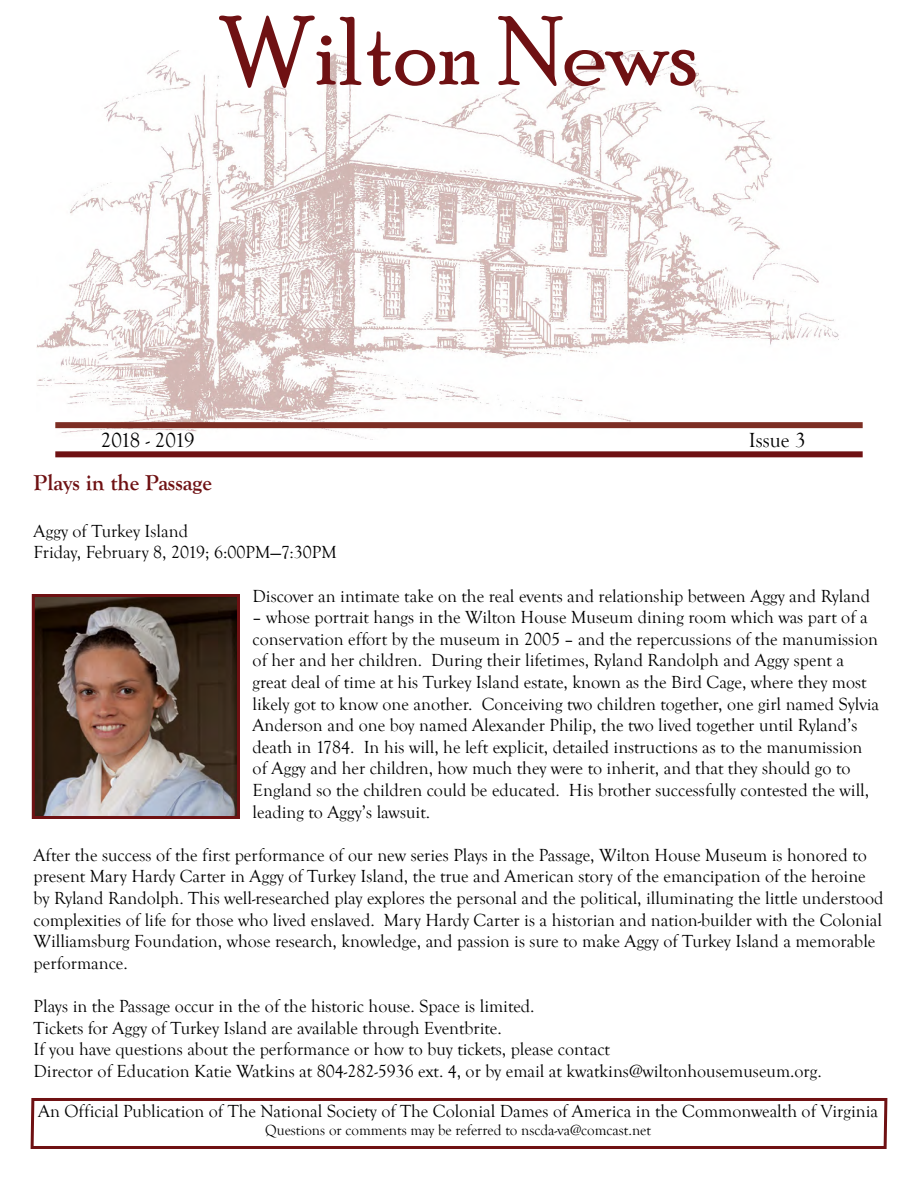
<style>
.page{position:relative;width:918px;height:1188px;background:#fff}
.page>*{position:absolute;margin:0;border:0;box-sizing:border-box;transform-origin:0 0}
.t1{font:97.5px "Poor Richard";color:#6f1113}
.t2{font:700 22.5px "Goudy Old Style T";color:#6f1113}
.t3{font:21px "Goudy Old Style T";letter-spacing:-.05em;color:#000}
.t4{font:21px "Goudy Old Style T";color:#000}
.t5{font:18px/21.6px "Goudy Old Style T";color:#000}
.t6{font:15px "Goudy Old Style T";color:#000}
</style>
<div class="page">
<div style="left:55px;top:451px;width:808px;height:6px;background:#6f1113"></div>
<img style="left:37px;top:50px;width:826px;height:390px">
<div style="left:55px;top:422px;width:808px;height:6px;background:#7d2e24"></div>
<img style="left:36px;top:598px;width:200px;height:217px">
<div style="left:32px;top:594px;width:208px;height:225px;border:3px solid #6f1113"></div>
<svg style="left:30px;top:1098px;width:858px;height:51px"></svg>
<h1 class="t1" style="left:220px;top:-5px;width:480px">Wilton News</h1>
<p class="t3" style="left:101px;top:429px;width:95px">2018 - 2019</p>
<p class="t4" style="left:749px;top:429px;width:58px">Issue 3</p>
<p class="t2" style="left:34px;top:470px;width:180px">Plays in the Passage</p>
<p class="t5" style="left:34px;top:520px;width:305px">Aggy of Turkey Island<br>Friday, February 8, 2019; 6:00PM—7:30PM</p>
<p class="t5" style="left:253px;top:585px;width:619px">Discover an intimate take on the real events and relationship between Aggy and Ryland</p>
<p class="t5" style="left:253px;top:607px;width:628px">– whose portrait hangs in the Wilton House Museum dining room which was part of a conservation effort by the museum in 2005 – and the repercussions of the manumission of her and her children. During their lifetimes, Ryland Randolph and Aggy spent a great deal of time at his Turkey Island estate, known as the Bird Cage, where they most likely got to know one another. Conceiving two children together, one girl named Sylvia Anderson and one boy named Alexander Philip, the two lived together until Ryland’s death in 1784. In his will, he left explicit, detailed instructions as to the manumission of Aggy and her children, how much they were to inherit, and that they should go to England so the children could be educated. His brother successfully contested the will, leading to Aggy’s lawsuit.</p>
<p class="t5" style="left:34px;top:844px;width:851px">After the success of the first performance of our new series Plays in the Passage, Wilton House Museum is honored to present Mary Hardy Carter in Aggy of Turkey Island, the true and American story of the emancipation of the heroine by Ryland Randolph. This well-researched play explores the personal and the political, illuminating the little understood complexities of life for those who lived enslaved. Mary Hardy Carter is a historian and nation-builder with the Colonial Williamsburg Foundation, whose research, knowledge, and passion is sure to make Aggy of Turkey Island a memorable performance.</p>
<p class="t5" style="left:34px;top:996px;width:790px">Plays in the Passage occur in the of the historic house. Space is limited.<br>Tickets for Aggy of Turkey Island are available through Eventbrite.<br>If you have questions about the performance or how to buy tickets, please contact<br>Director of Education Katie Watkins at 804-282-5936 ext. 4, or by email at kwatkins@wiltonhousemuseum.org.</p>
<p class="t5" style="left:38px;top:1101px;width:841px">An Official Publication of The National Society of The Colonial Dames of America in the Commonwealth of Virginia</p>
<p class="t6" style="left:265px;top:1122px;width:387px">Questions or comments may be referred to nscda-va@comcast.net</p>
</div>
